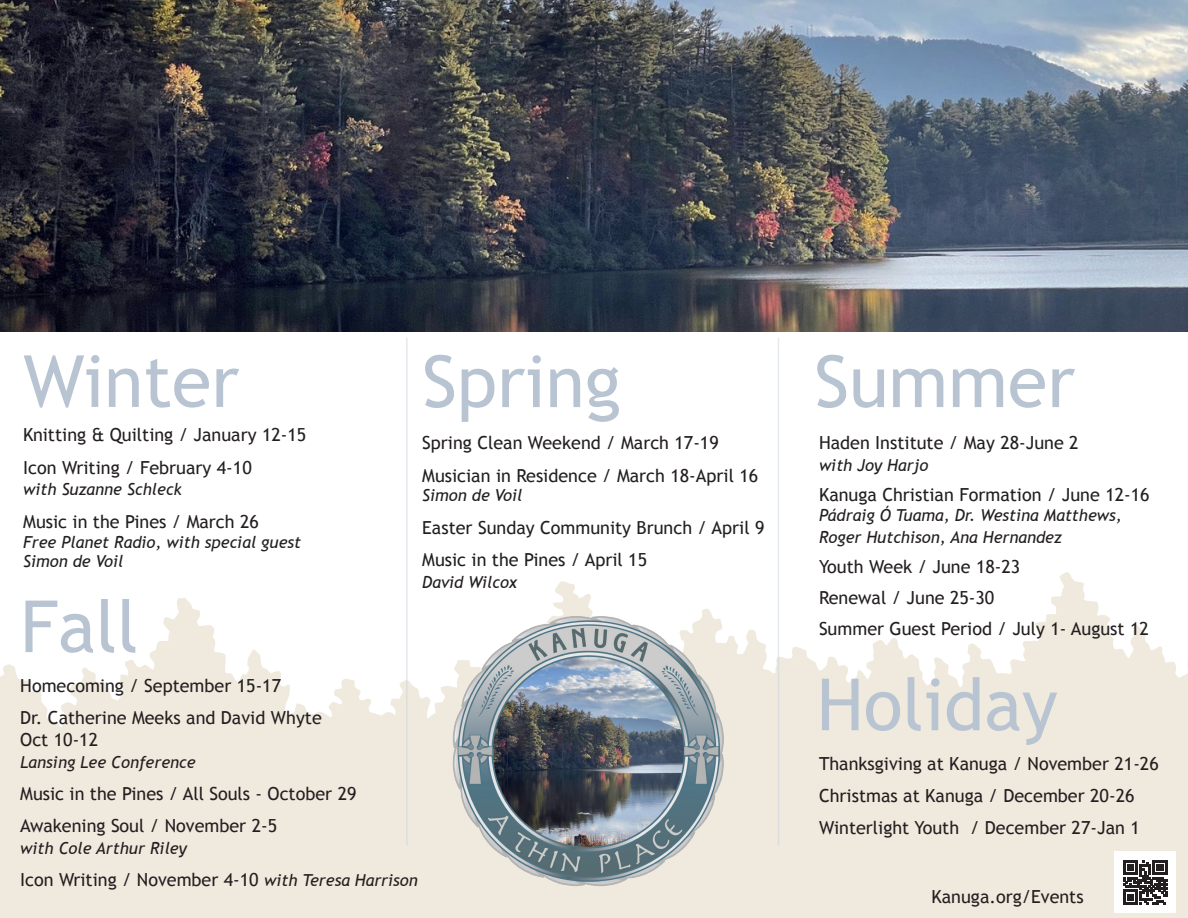
<style>
.page{position:relative;width:1188px;height:918px;background:#fff}
.page>*{position:absolute;margin:0;border:0;box-sizing:border-box;transform-origin:0 0}
.t1{font:72px "Trebuchet MS";color:#b8c4d2}
.t2{font:18px "Trebuchet MS";color:#231f20}
.t3{font:italic 16.5px "Trebuchet MS";color:#231f20}
.s1{font-style:italic;font-size:16.5px}
</style>
<div class="page">
<svg style="left:0;top:572px;width:1188px;height:346px;fill:#efe9de"></svg>
<img style="left:0;top:0;width:1188px;height:332px">
<hr style="left:406px;top:338px;width:2px;height:507px;background:#cad3dd">
<hr style="left:778px;top:338px;width:1px;height:507px;background:#cad3dd">
<div style="left:1115px;top:852px;width:61px;height:61px;background:#fff"></div>
<svg style="left:1123px;top:860px;width:44px;height:45px"></svg>
<img style="left:452px;top:614px;width:273px;height:274px">
<p class="t1" style="left:23px;top:339px;width:217px">Winter</p>
<p class="t2" style="left:23px;top:425px;width:285px">Knitting &amp; Quilting / January 12-15</p>
<p class="t2" style="left:23px;top:457px;width:230px">Icon Writing / February 4-10</p>
<p class="t3" style="left:23px;top:480px;width:160px">with Suzanne Schleck</p>
<p class="t2" style="left:23px;top:511px;width:237px">Music in the Pines / March 26</p>
<p class="t3" style="left:23px;top:532px;width:279px">Free Planet Radio, with special guest</p>
<p class="t3" style="left:23px;top:552px;width:102px">Simon de Voil</p>
<p class="t1" style="left:20px;top:584px;width:120px">Fall</p>
<p class="t1" style="left:422px;top:339px;width:200px">Spring</p>
<p class="t1" style="left:814px;top:339px;width:262px">Summer</p>
<p class="t2" style="left:422px;top:432px;width:298px">Spring Clean Weekend / March 17-19</p>
<p class="t2" style="left:422px;top:465px;width:338px">Musician in Residence / March 18-April 16</p>
<p class="t3" style="left:422px;top:486px;width:102px">Simon de Voil</p>
<p class="t2" style="left:422px;top:517px;width:344px">Easter Sunday Community Brunch / April 9</p>
<p class="t2" style="left:422px;top:549px;width:226px">Music in the Pines / April 15</p>
<p class="t3" style="left:422px;top:572px;width:96px">David Wilcox</p>
<p class="t2" style="left:819px;top:432px;width:261px">Haden Institute / May 28-June 2</p>
<p class="t3" style="left:819px;top:455px;width:111px">with Joy Harjo</p>
<p class="t2" style="left:819px;top:484px;width:332px">Kanuga Christian Formation / June 12-16</p>
<p class="t3" style="left:819px;top:506px;width:304px">Pádraig Ó Tuama, Dr. Westina Matthews,</p>
<p class="t3" style="left:819px;top:527px;width:244px">Roger Hutchison, Ana Hernandez</p>
<p class="t2" style="left:819px;top:556px;width:203px">Youth Week / June 18-23</p>
<p class="t2" style="left:819px;top:587px;width:177px">Renewal / June 25-30</p>
<p class="t2" style="left:819px;top:618px;width:331px">Summer Guest Period / July 1- August 12</p>
<p class="t2" style="left:20px;top:675px;width:262px">Homecoming / September 15-17</p>
<p class="t2" style="left:20px;top:707px;width:303px">Dr. Catherine Meeks and David Whyte</p>
<p class="t2" style="left:20px;top:729px;width:79px">Oct 10-12</p>
<p class="t3" style="left:20px;top:752px;width:177px">Lansing Lee Conference</p>
<p class="t2" style="left:20px;top:783px;width:338px">Music in the Pines / All Souls - October 29</p>
<p class="t2" style="left:20px;top:815px;width:258px">Awakening Soul / November 2-5</p>
<p class="t3" style="left:20px;top:838px;width:168px">with Cole Arthur Riley</p>
<p class="t2" style="left:20px;top:869px;width:399px">Icon Writing / November 4-10 <span class="s1">with Teresa Harrison</span></p>
<p class="t1" style="left:817px;top:662px;width:242px">Holiday</p>
<p class="t2" style="left:819px;top:753px;width:341px">Thanksgiving at Kanuga / November 21-26</p>
<p class="t2" style="left:819px;top:785px;width:317px">Christmas at Kanuga / December 20-26</p>
<p class="t2" style="left:819px;top:817px;width:322px">Winterlight Youth / December 27-Jan 1</p>
<p class="t2" style="left:932px;top:886px;width:154px">Kanuga.org/Events</p>
</div>
